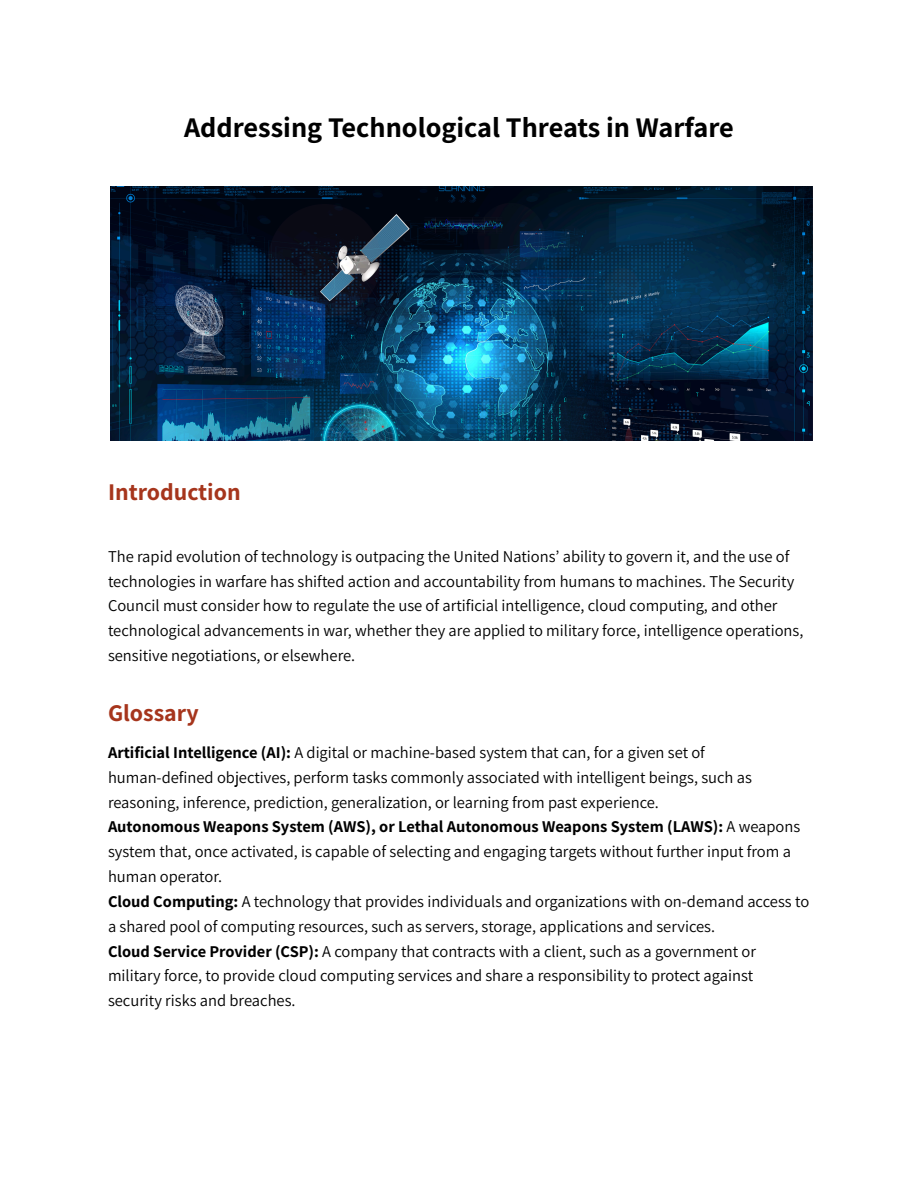
<style>
.page{position:relative;width:918px;height:1188px;background:#fff}
.page>*{position:absolute;margin:0;border:0;box-sizing:border-box;transform-origin:0 0}
.t1{font:700 28.5px "Assistant";color:#000}
.t2{font:700 24px "Assistant";color:#a6351c}
.t3{font:16.5px/24.8px "Assistant";color:#000}
.s1{font-weight:700}
</style>
<div class="page">
<img style="left:110px;top:187px;width:702px;height:253px">
<h1 class="t1" style="left:184px;top:108px;width:551px">Addressing Technological Threats in Warfare</h1>
<h2 class="t2" style="left:108px;top:475px;width:134px">Introduction</h2>
<p class="t3" style="left:108px;top:543px;width:697px">The rapid evolution of technology is outpacing the United Nations’ ability to govern it, and the use of technologies in warfare has shifted action and accountability from humans to machines. The Security Council must consider how to regulate the use of artificial intelligence, cloud computing, and other technological advancements in war, whether they are applied to military force, intelligence operations, sensitive negotiations, or elsewhere.</p>
<h2 class="t2" style="left:108px;top:696px;width:92px">Glossary</h2>
<p class="t3" style="left:108px;top:740px;width:645px"><span class="s1">Artificial Intelligence (AI):</span> A digital or machine-based system that can, for a given set of human-defi ned objectives, perform tasks commonly associated with intelligent beings, such as reasoning, inference, prediction, generalization, or learning from past experience.</p>
<p class="t3" style="left:108px;top:814px;width:694px"><span class="s1">Autonomous Weapons System (AWS), or Lethal Autonomous Weapons System (LAWS):</span> A weapons system that, once activated, is capable of selecting and engaging targets without further input from a human operator.</p>
<p class="t3" style="left:108px;top:888px;width:703px"><span class="s1">Cloud Computing:</span> A technology that provides individuals and organizations with on-demand access to a shared pool of computing resources, such as servers, storage, applications and services.</p>
<p class="t3" style="left:108px;top:938px;width:650px"><span class="s1">Cloud Service Provider (CSP):</span> A company that contracts with a client, such as a government or military force, to provide cloud computing services and share a responsibility to protect against security risks and breaches.</p>
</div>
